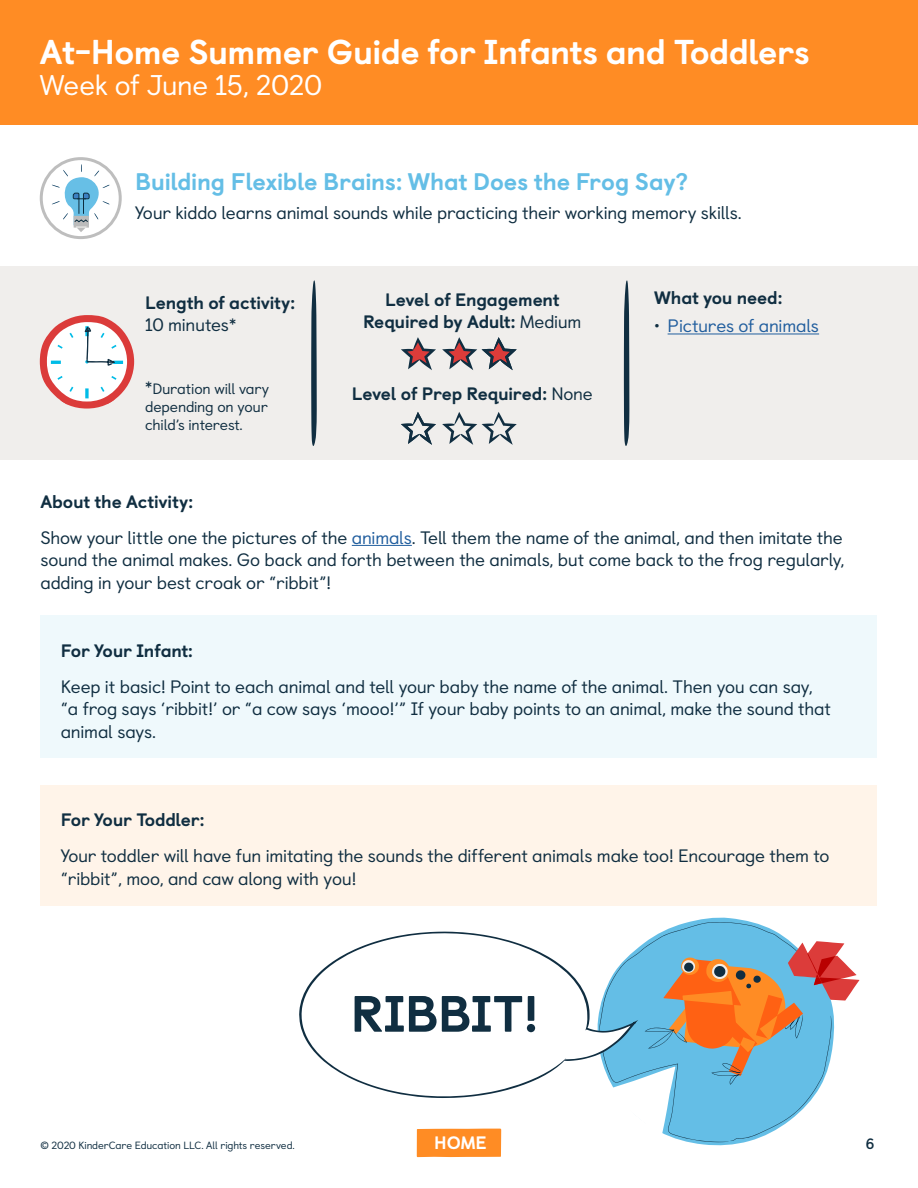
<style>
.page{position:relative;width:918px;height:1188px;background:#fff}
.page>*{position:absolute;margin:0;border:0;box-sizing:border-box;transform-origin:0 0}
.t1{font:800 51px "Castledown";letter-spacing:-.005em;color:#102e41}
.t2{font:800 34.5px "Castledown";letter-spacing:-.015em;color:#fff}
.t3{font:28.5px "Castledown";letter-spacing:-.02em;color:#fff}
.t4{font:800 24px "Castledown";letter-spacing:-.015em;color:#64bee6}
.t5{font:18px/22.5px "Castledown";letter-spacing:-.015em;color:#102e41}
.t6{font:800 18px/22.5px "Castledown";letter-spacing:-.01em;color:#102e41;text-align:center}
.t7{font:18px "Castledown";letter-spacing:-.01em;color:#215e9e}
.t8{font:800 18px "Castledown";color:#fff}
.t9{font:15px/18px "Castledown";letter-spacing:-.015em;color:#102e41;text-align:justify}
.t10{font:700 15px "Castledown";color:#102e41}
.t11{font:10.5px "Castledown";letter-spacing:-.01em;color:#102e41}
.s1{font-size:18px}
.s2{font-weight:400}
.s3{color:#102e41}
.s4{font-weight:800}
.s5{color:#215e9e}
</style>
<div class="page">
<div style="left:417px;top:1129px;width:84px;height:28px;background:#ff8c24"></div>
<div style="left:0;top:0;width:918px;height:125px;background:#ff8c24"></div>
<div style="left:1px;top:266px;width:917px;height:194px;background:#f0eeec"></div>
<hr style="left:352px;top:545px;width:60px;height:1px;background:#215e9e">
<div style="left:40px;top:616px;width:838px;height:142px;background:#eff9fc"></div>
<div style="left:40px;top:785px;width:838px;height:120px;background:#fff4e9"></div>
<svg style="left:41px;top:159px;width:79px;height:79px"></svg>
<svg style="left:52px;top:164px;width:58px;height:68px"></svg>
<div style="left:40px;top:157px;width:82px;height:82px;border:3px solid #bebebe;border-radius:50%"></div>
<hr style="left:668px;top:334px;width:151px;height:1px;background:#215e9e">
<svg style="left:311px;top:280px;width:6px;height:166px"></svg>
<svg style="left:624px;top:280px;width:5px;height:166px"></svg>
<svg style="left:401px;top:337px;width:35px;height:33px"></svg>
<svg style="left:401px;top:412px;width:35px;height:33px"></svg>
<svg style="left:442px;top:337px;width:75px;height:33px"></svg>
<svg style="left:442px;top:412px;width:75px;height:33px"></svg>
<svg style="left:40px;top:315px;width:94px;height:94px"></svg>
<svg style="left:689px;top:917px;width:62px;height:229px"></svg>
<svg style="left:590px;top:922px;width:269px;height:220px"></svg>
<svg style="left:299px;top:932px;width:291px;height:166px"></svg>
<h2 class="t2" style="left:40px;top:24px;width:772px">At-Home Summer Guide for Infants and Toddlers</h2>
<h3 class="t3" style="left:40px;top:63px;width:284px">Week of June 15, 2020</h3>
<h3 class="t4" style="left:135px;top:162px;width:555px">Building Flexible Brains: What Does the Frog Say?</h3>
<p class="t5" style="left:135px;top:200px;width:608px">Your kiddo learns animal sounds while practicing their working memory skills.</p>
<p class="t6" style="left:145px;top:290px;width:152px">Length of activity:</p>
<p class="t5" style="left:145px;top:312px;width:93px">10 minutes*</p>
<p class="t9" style="left:145px;top:379px;width:126px"><span class="s1">*</span>Duration will vary depending on your child’s interest.</p>
<p class="t6" style="left:363px;top:287px;width:220px">Level of Engagement<br>Required by Adult: <span class="s2">Medium</span></p>
<p class="t6" style="left:352px;top:381px;width:243px">Level of Prep Required: <span class="s2">None</span></p>
<p class="t6" style="left:654px;top:285px;width:130px">What you need:</p>
<p class="t7" style="left:654px;top:312px;width:167px"><span class="s3">•</span> Pictures of animals</p>
<p class="t5" style="left:40px;top:482px;width:804px;line-height:36px"><span class="s4">About the Activity:<br></span>Show your little one the pictures of the <span class="s5">animals</span>. Tell them the name of the animal, and then imitate the</p>
<p class="t5" style="left:40px;top:547px;width:805px">sound the animal makes. Go back and forth between the animals, but come back to the frog regularly, adding in your best croak or “ribbit”!</p>
<p class="t6" style="left:61px;top:638px;width:134px">For Your Infant:</p>
<p class="t5" style="left:61px;top:674px;width:772px">Keep it basic! Point to each animal and tell your baby the name of the animal. Then you can say, “a frog says ‘ribbit!’ or “a cow says ‘mooo!’” If your baby points to an animal, make the sound that animal says.</p>
<p class="t6" style="left:61px;top:807px;width:145px">For Your Toddler:</p>
<p class="t5" style="left:61px;top:843px;width:770px">Your toddler will have fun imitating the sounds the different animals make too! Encourage them to “ribbit”, moo, and caw along with you!</p>
<h1 class="t1" style="left:350px;top:972px;width:189px">RIBBIT!</h1>
<p class="t11" style="left:40px;top:1137px;width:256px">© 2020 KinderCare Education LLC. All rights reserved.</p>
<p class="t8" style="left:434px;top:1128px;width:54px">HOME</p>
<p class="t10" style="left:866px;top:1132px;width:10px">6</p>
</div>
